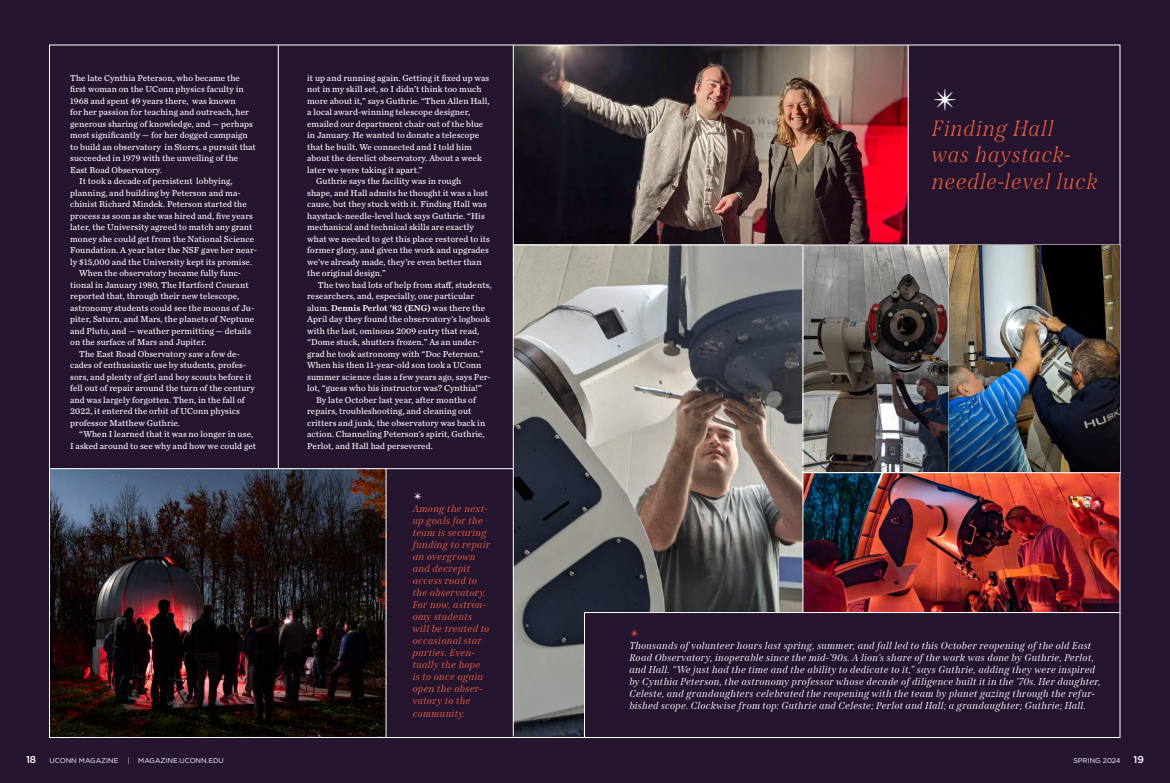
<style>
.page{position:relative;width:1170px;height:783px;background:#26152f}
.page>*{position:absolute;margin:0;border:0;box-sizing:border-box;transform-origin:0 0}
.t1{font:italic 300 22px/26.4px "Span";letter-spacing:.05em;color:#ea5d41}
.t2{font:italic 10px/12px "Span";letter-spacing:.045em;color:#fff}
.t3{font:italic 10px/12px "Span";letter-spacing:.05em;color:#ea5d41}
.t4{font:500 10px "Gotham";color:#fff}
.t5{font:9px "Chronicle Text G3";letter-spacing:.01em;color:#fff}
.t6{font:9px "Chronicle Text G3 Semi";letter-spacing:.01em;color:#fff}
.t7{font:7px "Gotham";color:#fff}
.s1{font-family:"Chronicle Text G3"}
</style>
<div class="page">
<img style="left:803px;top:245px;width:315px;height:367px">
<img style="left:514px;top:245px;width:288px;height:491px">
<hr style="left:278px;top:45px;width:1px;height:423px;background:#fff">
<img style="left:51px;top:469px;width:335px;height:267px">
<hr style="left:49px;top:468px;width:464px;height:1px;background:#fff">
<hr style="left:386px;top:469px;width:1px;height:269px;background:#fff">
<hr style="left:513px;top:244px;width:607px;height:1px;background:#fff">
<img style="left:514px;top:46px;width:394px;height:198px">
<hr style="left:513px;top:45px;width:1px;height:691px;background:#fff">
<hr style="left:908px;top:45px;width:1px;height:200px;background:#fff">
<hr style="left:802px;top:245px;width:1px;height:367px;background:#fff">
<hr style="left:949px;top:245px;width:1px;height:227px;background:#fff">
<div style="left:585px;top:613px;width:229px;height:125px;background:#26152f"></div>
<hr style="left:584px;top:612px;width:536px;height:1px;background:#fff">
<hr style="left:584px;top:613px;width:1px;height:125px;background:#fff">
<hr style="left:802px;top:472px;width:318px;height:1px;background:#fff">
<p class="t5" style="left:70px;top:71px;width:171px">The late Cynthia Peterson, who became the</p>
<p class="t5" style="left:70px;top:83px;width:175px">first woman on the UConn physics faculty in</p>
<p class="t5" style="left:70px;top:94px;width:167px">1968 and spent 49 years there, was known</p>
<p class="t5" style="left:70px;top:106px;width:180px">for her passion for teaching and outreach, her</p>
<p class="t5" style="left:70px;top:117px;width:184px">generous sharing of knowledge, and — perhaps</p>
<p class="t5" style="left:70px;top:129px;width:179px">most significantly — for her dogged campaign</p>
<p class="t5" style="left:70px;top:140px;width:187px">to build an observatory in Storrs, a pursuit that</p>
<p class="t5" style="left:70px;top:152px;width:170px">succeeded in 1979 with the unveiling of the</p>
<p class="t5" style="left:70px;top:163px;width:93px">East Road Observatory.</p>
<p class="t5" style="left:79px;top:175px;width:155px">It took a decade of persistent lobbying,</p>
<p class="t5" style="left:70px;top:186px;width:172px">planning, and building by Peterson and ma-</p>
<p class="t5" style="left:70px;top:198px;width:178px">chinist Richard Mindek. Peterson started the</p>
<p class="t5" style="left:70px;top:209px;width:184px">process as soon as she was hired and, five years</p>
<p class="t5" style="left:70px;top:221px;width:184px">later, the University agreed to match any grant</p>
<p class="t5" style="left:70px;top:232px;width:185px">money she could get from the National Science</p>
<p class="t5" style="left:70px;top:244px;width:188px">Foundation. A year later the NSF gave her near-</p>
<p class="t5" style="left:70px;top:255px;width:183px">ly $15,000 and the University kept its promise.</p>
<p class="t5" style="left:79px;top:267px;width:164px">When the observatory became fully func-</p>
<p class="t5" style="left:70px;top:278px;width:180px">tional in January 1980, The Hartford Courant</p>
<p class="t5" style="left:70px;top:290px;width:171px">reported that, through their new telescope,</p>
<p class="t5" style="left:70px;top:301px;width:186px">astronomy students could see the moons of Ju-</p>
<p class="t5" style="left:70px;top:313px;width:185px">piter, Saturn, and Mars, the planets of Neptune</p>
<p class="t5" style="left:70px;top:324px;width:182px">and Pluto, and — weather permitting — details</p>
<p class="t5" style="left:70px;top:336px;width:138px">on the surface of Mars and Jupiter.</p>
<p class="t5" style="left:79px;top:347px;width:162px">The East Road Observatory saw a few de-</p>
<p class="t5" style="left:70px;top:359px;width:178px">cades of enthusiastic use by students, profes-</p>
<p class="t5" style="left:70px;top:370px;width:183px">sors, and plenty of girl and boy scouts before it</p>
<p class="t5" style="left:70px;top:382px;width:186px">fell out of repair around the turn of the century</p>
<p class="t5" style="left:70px;top:393px;width:176px">and was largely forgotten. Then, in the fall of</p>
<p class="t5" style="left:70px;top:405px;width:171px">2022, it entered the orbit of UConn physics</p>
<p class="t5" style="left:70px;top:416px;width:111px">professor Matthew Guthrie.</p>
<p class="t5" style="left:79px;top:428px;width:176px">“When I learned that it was no longer in use,</p>
<p class="t5" style="left:70px;top:439px;width:187px">I asked around to see why and how we could get</p>
<p class="t5" style="left:307px;top:71px;width:184px">it up and running again. Getting it fixed up was</p>
<p class="t5" style="left:307px;top:82px;width:176px">not in my skill set, so I didn’t think too much</p>
<p class="t5" style="left:307px;top:94px;width:184px">more about it,” says Guthrie. “Then Allen Hall,</p>
<p class="t5" style="left:307px;top:105px;width:165px">a local award-winning telescope designer,</p>
<p class="t5" style="left:307px;top:117px;width:178px">emailed our department chair out of the blue</p>
<p class="t5" style="left:307px;top:128px;width:173px">in January. He wanted to donate a telescope</p>
<p class="t5" style="left:307px;top:140px;width:166px">that he built. We connected and I told him</p>
<p class="t5" style="left:307px;top:151px;width:176px">about the derelict observatory. About a week</p>
<p class="t5" style="left:307px;top:163px;width:117px">later we were taking it apart.”</p>
<p class="t5" style="left:316px;top:174px;width:147px">Guthrie says the facility was in rough</p>
<p class="t5" style="left:307px;top:186px;width:182px">shape, and Hall admits he thought it was a lost</p>
<p class="t5" style="left:307px;top:197px;width:181px">cause, but they stuck with it. Finding Hall was</p>
<p class="t5" style="left:307px;top:209px;width:179px">haystack-needle-level luck says Guthrie. “His</p>
<p class="t5" style="left:307px;top:220px;width:168px">mechanical and technical skills are exactly</p>
<p class="t5" style="left:307px;top:232px;width:184px">what we needed to get this place restored to its</p>
<p class="t5" style="left:307px;top:243px;width:183px">former glory, and given the work and upgrades</p>
<p class="t5" style="left:307px;top:255px;width:176px">we’ve already made, they’re even better than</p>
<p class="t5" style="left:307px;top:266px;width:80px">the original design.”</p>
<p class="t5" style="left:318px;top:278px;width:175px">The two had lots of help from staff, students,</p>
<p class="t5" style="left:307px;top:289px;width:168px">researchers, and, especially, one particular</p>
<p class="t6" style="left:307px;top:301px;width:179px"><span class="s1">alum.</span> Dennis Perlot ’82 (ENG) <span class="s1">was there the</span></p>
<p class="t5" style="left:307px;top:312px;width:184px">April day they found the observatory’s logbook</p>
<p class="t5" style="left:307px;top:324px;width:174px">with the last, ominous 2009 entry that read,</p>
<p class="t5" style="left:307px;top:335px;width:174px">“Dome stuck, shutters frozen.” As an under-</p>
<p class="t5" style="left:307px;top:347px;width:178px">grad he took astronomy with “Doc Peterson.”</p>
<p class="t5" style="left:307px;top:358px;width:176px">When his then 11-year-old son took a UConn</p>
<p class="t5" style="left:307px;top:370px;width:185px">summer science class a few years ago, says Per-</p>
<p class="t5" style="left:307px;top:381px;width:176px">lot, “guess who his instructor was? Cynthia!”</p>
<p class="t5" style="left:316px;top:393px;width:161px">By late October last year, after months of</p>
<p class="t5" style="left:307px;top:404px;width:166px">repairs, troubleshooting, and cleaning out</p>
<p class="t5" style="left:307px;top:416px;width:180px">critters and junk, the observatory was back in</p>
<p class="t5" style="left:307px;top:427px;width:179px">action. Channeling Peterson’s spirit, Guthrie,</p>
<p class="t5" style="left:307px;top:439px;width:127px">Perlot, and Hall had persevered.</p>
<p class="t3" style="left:413px;top:502px;width:79px">Among the next&shy;up goals for the team is securing funding to repair an overgrown and decrepit access road to the observatory.<br>For now, astron&shy;omy students will be treated to occasional star parties. Even&shy;tually the hope<br>is to once again open the obser&shy;vatory to the</p>
<p class="t3" style="left:413px;top:708px;width:54px">community.</p>
<h1 class="t1" style="left:933px;top:115px;width:167px">Finding Hall<br>was haystack&shy;needle-level luck</h1>
<p class="t2" style="left:630px;top:640px;width:473px">Thousands of volunteer hours last spring, summer, and fall led to this October reopening of the old East Road Observatory, inoperable since the mid-’90s. A lion’s share of the work was done by Guthrie, Perlot, and Hall. “We just had the time and the ability to dedicate to it,” says Guthrie, adding they were inspired by Cynthia Peterson, the astronomy professor whose decade of diligence built it in the ’70s. Her daughter, Celeste, and grandaughters celebrated the reopening with the team by planet gazing through the refur&shy;bished scope. Clockwise from top: Guthrie and Celeste; Perlot and Hall; a grandaughter; Guthrie; Hall.</p>
<p class="t4" style="left:26px;top:753px;width:12px">18</p>
<p class="t4" style="left:1133px;top:753px;width:12px">19</p>
<p class="t7" style="left:50px;top:756px;width:70px">UCONN MAGAZINE</p>
<p class="t7" style="left:128px;top:756px;width:98px">| MAGAZINE.UCONN.EDU</p>
<p class="t7" style="left:1073px;top:756px;width:49px">SPRING 2024</p>
</div>
